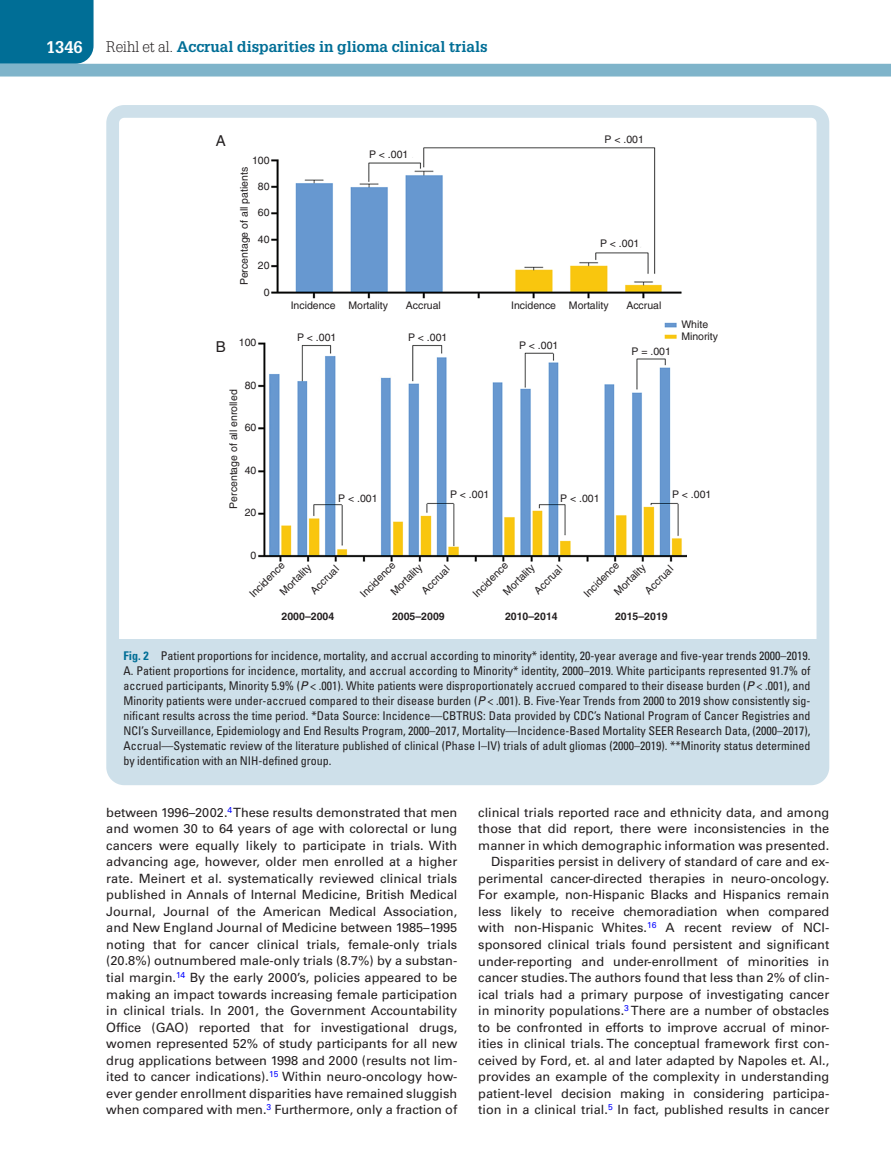
<style>
.page{position:relative;width:891px;height:1175px;background:#fff}
.page>*{position:absolute;margin:0;border:0;box-sizing:border-box;transform-origin:0 0}
.t1{font:700 16.5px "Glypha LT Std";color:#fff}
.t2{font:700 15px "Glypha LT Std";color:#006e96}
.t3{font:15px "Helvetica";color:#231f20}
.t4{font:12.75px/16.5px "Univers LT Std";color:#231f20;text-align:justify}
.t5{font:condensed 12px/15px "Univers LT Std";color:#231f20;text-align:justify}
.t6{font:10.5px/11.7px "Helvetica";color:#231f20}
.t7{font:700 10.5px "Helvetica";color:#231f20}
.s1{font-weight:300;color:#231f20}
.s2{font-weight:700;color:#006e96}
.s3{font-style:italic;font-stretch:normal}
</style>
<div class="page">
<div style="left:0;top:0;width:94px;height:64px;background:#006e96"></div>
<div style="left:0;top:64px;width:891px;height:12px;background:#7fb4ca"></div>
<div style="left:115px;top:639px;width:706px;height:133px;background:#cee0ea"></div>
<img style="left:255px;top:147px;width:432px;height:414px">
<div style="left:106px;top:105px;width:723px;height:680px;border:13px solid #cee0ea;border-radius:12px"></div>
<p class="t1" style="left:46px;top:37px;width:38px">1346</p>
<p class="t2" style="left:106px;top:37px;width:383px"><span class="s1">Reihl et al.</span> Accrual disparities in glioma clinical trials</p>
<p class="t3" style="left:216px;top:132px;width:12px">A</p>
<p class="t6" style="left:252px;top:154px;width:19px">100</p>
<p class="t6" style="left:238px;top:285px;width:120px;rotate:-90deg">Percentage of all patients</p>
<p class="t6" style="left:258px;top:180px;width:13px">80</p>
<p class="t6" style="left:258px;top:207px;width:13px">60</p>
<p class="t6" style="left:258px;top:233px;width:13px">40</p>
<p class="t6" style="left:258px;top:260px;width:13px">20</p>
<p class="t6" style="left:264px;top:286px;width:7px">0</p>
<p class="t3" style="left:216px;top:338px;width:12px">B</p>
<p class="t6" style="left:239px;top:337px;width:19px">100</p>
<p class="t6" style="left:245px;top:379px;width:13px">80</p>
<p class="t6" style="left:227px;top:509px;width:121px;rotate:-90deg">Percentage of all enrolled</p>
<p class="t6" style="left:245px;top:422px;width:13px">60</p>
<p class="t6" style="left:245px;top:464px;width:13px">40</p>
<p class="t6" style="left:245px;top:506px;width:13px">20</p>
<p class="t6" style="left:251px;top:549px;width:7px">0</p>
<p class="t6" style="left:369px;top:149px;width:41px">P &lt; .001</p>
<p class="t6" style="left:291px;top:299px;width:99px">Incidence Mortality</p>
<p class="t6" style="left:406px;top:299px;width:37px">Accrual</p>
<p class="t6" style="left:297px;top:331px;width:41px">P &lt; .001</p>
<p class="t6" style="left:408px;top:331px;width:41px">P &lt; .001</p>
<p class="t6" style="left:338px;top:492px;width:41px">P &lt; .001</p>
<p class="t6" style="left:450px;top:488px;width:41px">P &lt; .001</p>
<p class="t6" style="left:605px;top:134px;width:41px">P &lt; .001</p>
<p class="t6" style="left:600px;top:238px;width:41px">P &lt; .001</p>
<p class="t6" style="left:511px;top:299px;width:99px">Incidence Mortality</p>
<p class="t6" style="left:626px;top:299px;width:37px">Accrual</p>
<p class="t6" style="left:519px;top:339px;width:41px">P &lt; .001</p>
<p class="t6" style="left:632px;top:345px;width:41px">P = .001</p>
<p class="t6" style="left:681px;top:318px;width:38px">White<br>Minority</p>
<p class="t6" style="left:560px;top:492px;width:41px">P &lt; .001</p>
<p class="t6" style="left:672px;top:488px;width:41px">P &lt; .001</p>
<p class="t6" style="left:532px;top:588px;width:37px;rotate:-45deg">Accrual</p>
<p class="t6" style="left:581px;top:591px;width:46px;rotate:-45deg">Incidence</p>
<p class="t6" style="left:247px;top:591px;width:46px;rotate:-45deg">Incidence</p>
<p class="t6" style="left:308px;top:588px;width:37px;rotate:-45deg">Accrual</p>
<p class="t6" style="left:358px;top:591px;width:46px;rotate:-45deg">Incidence</p>
<p class="t6" style="left:419px;top:588px;width:37px;rotate:-45deg">Accrual</p>
<p class="t6" style="left:470px;top:591px;width:46px;rotate:-45deg">Incidence</p>
<p class="t6" style="left:612px;top:589px;width:41px;rotate:-45deg">Mortality</p>
<p class="t6" style="left:277px;top:589px;width:41px;rotate:-45deg">Mortality</p>
<p class="t6" style="left:388px;top:589px;width:41px;rotate:-45deg">Mortality</p>
<p class="t6" style="left:501px;top:589px;width:41px;rotate:-45deg">Mortality</p>
<p class="t6" style="left:643px;top:588px;width:37px;rotate:-45deg">Accrual</p>
<p class="t7" style="left:392px;top:610px;width:54px">2005–2009</p>
<p class="t7" style="left:505px;top:610px;width:54px">2010–2014</p>
<p class="t7" style="left:615px;top:610px;width:54px">2015–2019</p>
<p class="t5" style="left:124px;top:648px;width:689px"><span class="s2">Fig. 2</span> Patient proportions for incidence, mortality, and accrual according to minority* identity, 20-year average and five-year trends 2000–2019.<br>A. Patient proportions for incidence, mortality, and accrual according to Minority* identity, 2000–2019. White participants represented 91.7% of accrued participants, Minority 5.9% (<span class="s3">P</span> &lt; .001). White patients were disproportionately accrued compared to their disease burden (<span class="s3">P</span> &lt; .001), and Minority patients were under-accrued compared to their disease burden (<span class="s3">P</span> &lt; .001). B. Five-Year Trends from 2000 to 2019 show consistently sig&shy;nificant results across the time period. *Data Source: Incidence—CBTRUS: Data provided by CDC’s National Program of Cancer Registries and NCI’s Surveillance, Epidemiology and End Results Program, 2000–2017, Mortality—Incidence-Based Mortality SEER Research Data, (2000–2017), Accrual—Systematic review of the literature published of clinical (Phase I–IV) trials of adult gliomas (2000–2019). **Minority status determined by identification with an NIH-defined group.</p>
<p class="t7" style="left:282px;top:610px;width:54px">2000–2004</p>
<p class="t4" style="left:106px;top:804px;width:353px">between 1996–2002.<sup>4</sup> These results demonstrated that men and women 30 to 64 years of age with colorectal or lung cancers were equally likely to participate in trials. With advancing age, however, older men enrolled at a higher rate. Meinert et al. systematically reviewed clinical trials published in Annals of Internal Medicine, British Medical Journal, Journal of the American Medical Association, and New England Journal of Medicine between 1985–1995 noting that for cancer clinical trials, female-only trials (20.8%) outnumbered male-only trials (8.7%) by a substan&shy;tial margin.<sup>14</sup> By the early 2000’s, policies appeared to be making an impact towards increasing female participation in clinical trials. In 2001, the Government Accountability Office (GAO) reported that for investigational drugs, women represented 52% of study participants for all new drug applications between 1998 and 2000 (results not lim&shy;ited to cancer indications).<sup>15</sup> Within neuro-oncology how&shy;ever gender enrollment disparities have remained sluggish when compared with men.<sup>3</sup> Furthermore, only a fraction of</p>
<p class="t4" style="left:478px;top:804px;width:353px;text-align:right">clinical trials reported race and ethnicity data, and among those that did report, there were inconsistencies in the manner in which demographic information was presented.<br>Disparities persist in delivery of standard of care and ex&shy;perimental cancer-directed therapies in neuro-oncology.<br>For example, non-Hispanic Blacks and Hispanics remain less likely to receive chemoradiation when compared with non-Hispanic Whites.<sup>16</sup> A recent review of NCI&shy;sponsored clinical trials found persistent and significant under-reporting and under-enrollment of minorities in cancer studies. The authors found that less than 2% of clin&shy;ical trials had a primary purpose of investigating cancer in minority populations.<sup>3</sup> There are a number of obstacles to be confronted in efforts to improve accrual of minor&shy;ities in clinical trials. The conceptual framework first con&shy;ceived by Ford, et. al and later adapted by Napoles et. Al., provides an example of the complexity in understanding patient-level decision making in considering participa&shy;tion in a clinical trial.<sup>5</sup> In fact, published results in cancer</p>
</div>
